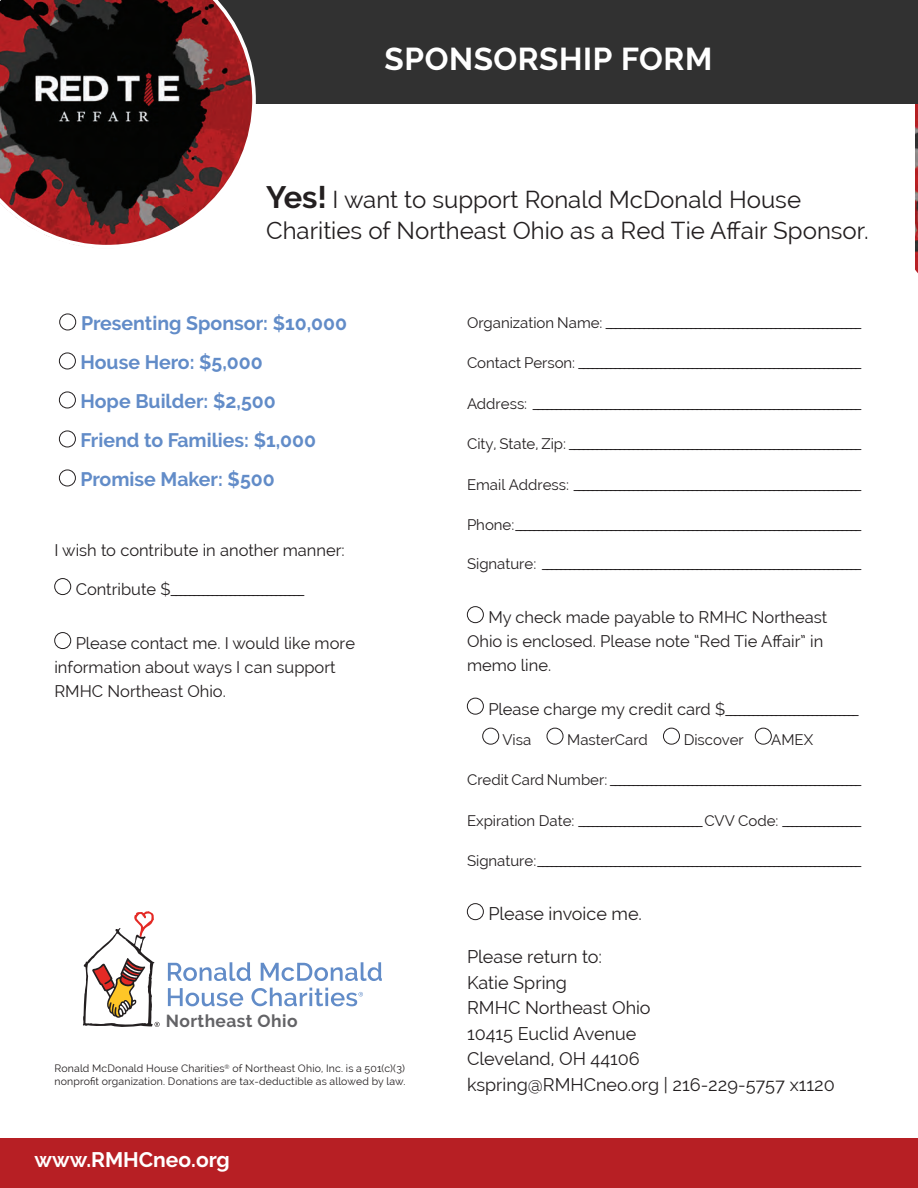
<style>
.page{position:relative;width:918px;height:1188px;background:#fff}
.page>*{position:absolute;margin:0;border:0;box-sizing:border-box;transform-origin:0 0}
.t1{font:700 31.5px "Raleway";letter-spacing:.02em;color:#fff}
.t2{font:24px/31.5px "Raleway";color:#231f20}
.t3{font:700 21px "Raleway";color:#fff}
.t4{font:700 19.5px/39px "Raleway";color:#628cc8}
.t5{font:18px/25.5px "Raleway";color:#231f20}
.t6{font:700 17.4px "Raleway";letter-spacing:.025em;color:#636366}
.t7{font:16.5px/24px "Raleway";color:#231f20}
.t8{font:15px "Raleway";color:#231f20}
.t9{font:10.5px/12.6px "Raleway";letter-spacing:.02em;color:#231f20}
.s1{font-weight:700;font-size:30.9px}
.s2{font-size:15px}
</style>
<div class="page">
<svg style="left:915px;top:104px;width:3px;height:170px"></svg>
<hr style="left:917px;top:694px;width:1px;height:72px;background:#231f20">
<div style="left:0;top:1138px;width:918px;height:50px;background:#b71f24"></div>
<div style="left:0;top:0;width:918px;height:104px;background:#313131"></div>
<svg style="left:0;top:0;width:256px;height:246px"></svg>
<div style="left:59px;top:314px;width:17px;height:16px;border:1px solid #231f20;border-radius:50%"></div>
<div style="left:59px;top:353px;width:17px;height:16px;border:1px solid #231f20;border-radius:50%"></div>
<div style="left:59px;top:392px;width:17px;height:16px;border:1px solid #231f20;border-radius:50%"></div>
<div style="left:59px;top:431px;width:17px;height:16px;border:1px solid #231f20;border-radius:50%"></div>
<div style="left:59px;top:470px;width:17px;height:16px;border:1px solid #231f20;border-radius:50%"></div>
<div style="left:54px;top:578px;width:17px;height:17px;border:1px solid #231f20;border-radius:50%"></div>
<div style="left:54px;top:632px;width:17px;height:17px;border:1px solid #231f20;border-radius:50%"></div>
<div style="left:467px;top:606px;width:17px;height:17px;border:1px solid #231f20;border-radius:50%"></div>
<div style="left:467px;top:698px;width:17px;height:17px;border:1px solid #231f20;border-radius:50%"></div>
<div style="left:482px;top:728px;width:17px;height:17px;border:1px solid #231f20;border-radius:50%"></div>
<div style="left:547px;top:728px;width:16px;height:17px;border:1px solid #231f20;border-radius:50%"></div>
<div style="left:663px;top:728px;width:17px;height:17px;border:1px solid #231f20;border-radius:50%"></div>
<div style="left:755px;top:728px;width:17px;height:17px;border:1px solid #231f20;border-radius:50%"></div>
<div style="left:467px;top:903px;width:17px;height:17px;border:1px solid #231f20;border-radius:50%"></div>
<svg style="left:168px;top:962px;width:83px;height:19px"></svg>
<svg style="left:261px;top:962px;width:121px;height:19px"></svg>
<svg style="left:168px;top:988px;width:75px;height:18px"></svg>
<svg style="left:83px;top:911px;width:77px;height:116px"></svg>
<svg style="left:251px;top:988px;width:112px;height:18px"></svg>
<h1 class="t1" style="left:385px;top:41px;width:329px">SPONSORSHIP FORM</h1>
<h2 class="t2" style="left:266px;top:183px;width:604px"><span class="s1">Yes!</span> I want to support Ronald McDonald House<br>Charities of Northeast Ohio as a Red Tie Affair Sponsor.</h2>
<p class="t4" style="left:80px;top:304px;width:268px">Presenting Sponsor: $10,000<br>House Hero: $5,000<br>Hope Builder: $2,500<br>Friend to Families: $1,000<br>Promise Maker: $500</p>
<p class="t7" style="left:54px;top:538px;width:292px">I wish to contribute in another manner:</p>
<p class="t7" style="left:76px;top:577px;width:230px">Contribute $_____________________________</p>
<p class="t7" style="left:54px;top:631px;width:302px;text-indent:21px">Please contact me. I would like more information about ways I can support<br>RMHC Northeast Ohio.</p>
<p class="t6" style="left:166px;top:1011px;width:133px">Northeast Ohio</p>
<p class="t9" style="left:54px;top:1062px;width:353px">Ronald McDonald House Charities<sup>®</sup> of Northeast Ohio, Inc. is a 501(c)(3) nonprofit organization. Donations are tax-deductible as allowed by law.</p>
<p class="t3" style="left:35px;top:1148px;width:197px">www.RMHCneo.org</p>
<p class="t7" style="left:467px;top:310px;width:396px"><span class="s2">Organization Name:</span> ______________________________________________________</p>
<p class="t7" style="left:467px;top:350px;width:396px"><span class="s2">Contact Person:</span> ______________________________________________________________</p>
<p class="t7" style="left:467px;top:391px;width:396px"><span class="s2">Address:</span> ________________________________________________________________________</p>
<p class="t7" style="left:467px;top:431px;width:396px"><span class="s2">City, State, Zip:</span> ________________________________________________________________</p>
<p class="t7" style="left:467px;top:472px;width:396px"><span class="s2">Email Address:</span> _______________________________________________________________</p>
<p class="t7" style="left:467px;top:512px;width:396px"><span class="s2">Phone:</span> ____________________________________________________________________________</p>
<p class="t7" style="left:467px;top:551px;width:396px"><span class="s2">Signature:</span> ______________________________________________________________________</p>
<p class="t7" style="left:467px;top:605px;width:362px;text-indent:21px">My check made payable to RMHC Northeast<br>Ohio is enclosed. Please note “Red Tie Affair” in memo line.</p>
<p class="t7" style="left:488px;top:697px;width:372px">Please charge my credit card $_____________________________</p>
<p class="t8" style="left:502px;top:731px;width:30px">Visa</p>
<p class="t8" style="left:567px;top:731px;width:82px">MasterCard</p>
<p class="t8" style="left:684px;top:731px;width:62px">Discover</p>
<p class="t8" style="left:771px;top:731px;width:44px">AMEX</p>
<p class="t7" style="left:467px;top:767px;width:396px"><span class="s2">Credit Card Number:</span> _______________________________________________________</p>
<p class="t7" style="left:467px;top:808px;width:396px"><span class="s2">Expiration Date:</span> ___________________________ <span class="s2">CVV Code:</span> _________________</p>
<p class="t7" style="left:467px;top:848px;width:396px"><span class="s2">Signature:</span> _______________________________________________________________________</p>
<p class="t5" style="left:488px;top:901px;width:155px">Please invoice me.</p>
<p class="t5" style="left:467px;top:944px;width:369px">Please return to:<br>Katie Spring<br>RMHC Northeast Ohio<br>10415 Euclid Avenue<br>Cleveland, OH 44106 kspring@RMHCneo.org | 216-229-5757 x1120</p>
</div>
